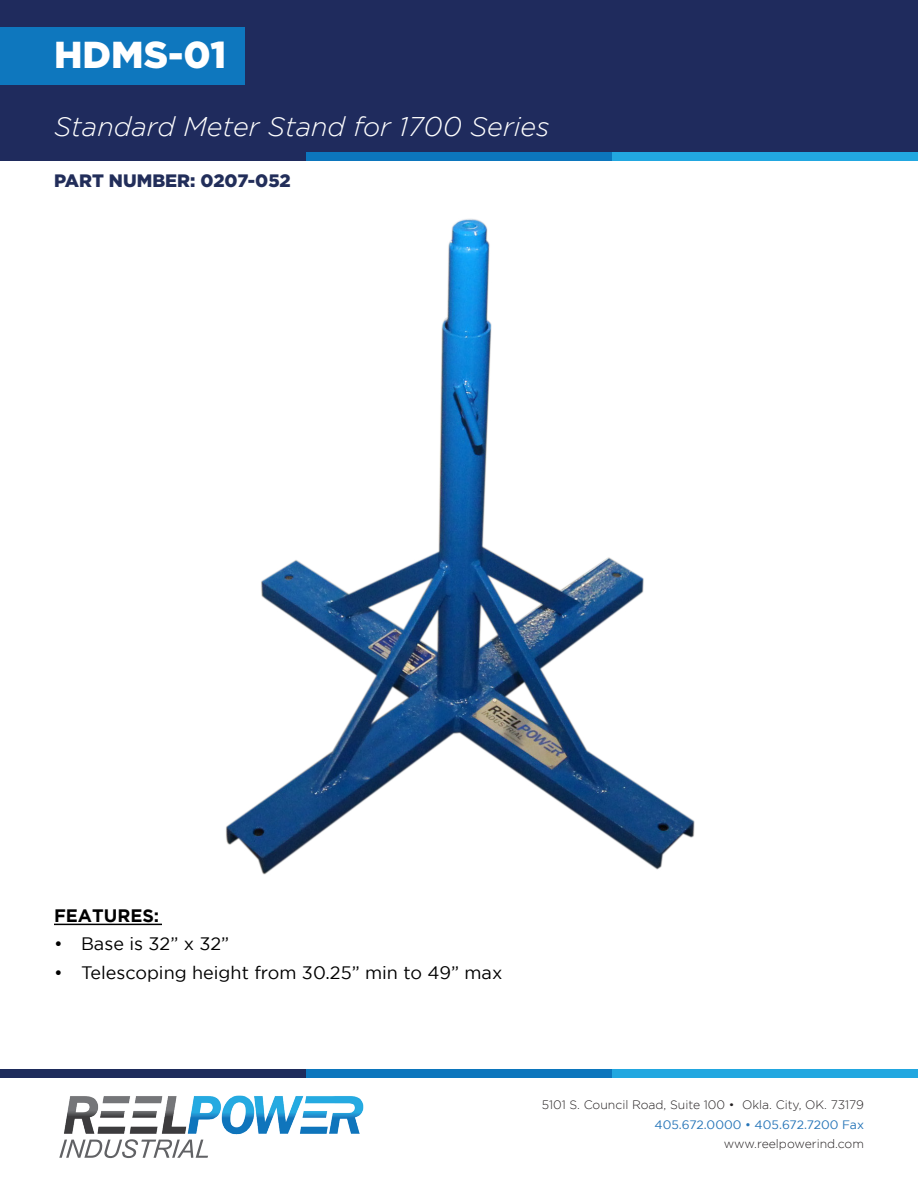
<style>
.page{position:relative;width:918px;height:1188px;background:#fff}
.page>*{position:absolute;margin:0;border:0;box-sizing:border-box;transform-origin:0 0}
.t1{font:900 37.5px "Gotham";color:#fff}
.t2{font:italic 300 27px "Gotham";color:#fff}
.t3{font:18px "Gotham";color:#000}
.t4{font:900 18px "Gotham";color:#222e5a}
.t5{font:700 18px "Gotham";color:#000}
.t6{font:300 12.15px "Gotham";color:#231f20}
.t7{font:12.15px "Gotham";color:#2675b8}
</style>
<div class="page">
<img style="left:59px;top:1095px;width:305px;height:64px">
<div style="left:0;top:0;width:918px;height:160px;background:#1f2b5d"></div>
<div style="left:612px;top:152px;width:306px;height:8px;background:#22a7e0"></div>
<div style="left:0;top:27px;width:245px;height:58px;background:#0e77be"></div>
<div style="left:306px;top:152px;width:306px;height:8px;background:#0c76bd"></div>
<div style="left:612px;top:1069px;width:306px;height:9px;background:#22a7e0"></div>
<div style="left:306px;top:1069px;width:306px;height:9px;background:#0c76bd"></div>
<div style="left:0;top:1069px;width:306px;height:9px;background:#1e2c5c"></div>
<hr style="left:54px;top:924px;width:108px;height:1px;background:#000">
<img style="left:226px;top:219px;width:469px;height:656px">
<p class="t1" style="left:54px;top:33px;width:174px">HDMS-01</p>
<p class="t2" style="left:54px;top:112px;width:497px">Standard Meter Stand for 1700 Series</p>
<p class="t4" style="left:54px;top:170px;width:238px">PART NUMBER: 0207-052</p>
<p class="t5" style="left:54px;top:905px;width:107px">FEATURES:</p>
<p class="t3" style="left:54px;top:934px;width:177px">• Base is 32” x 32”</p>
<p class="t3" style="left:54px;top:962px;width:450px">• Telescoping height from 30.25” min to 49” max</p>
<p class="t6" style="left:542px;top:1098px;width:324px">5101 S. Council Road, Suite 100 • Okla. City, OK. 73179</p>
<p class="t7" style="left:655px;top:1118px;width:211px">405.672.0000 • 405.672.7200 Fax</p>
<p class="t6" style="left:724px;top:1137px;width:142px">www.reelpowerind.com</p>
</div>
